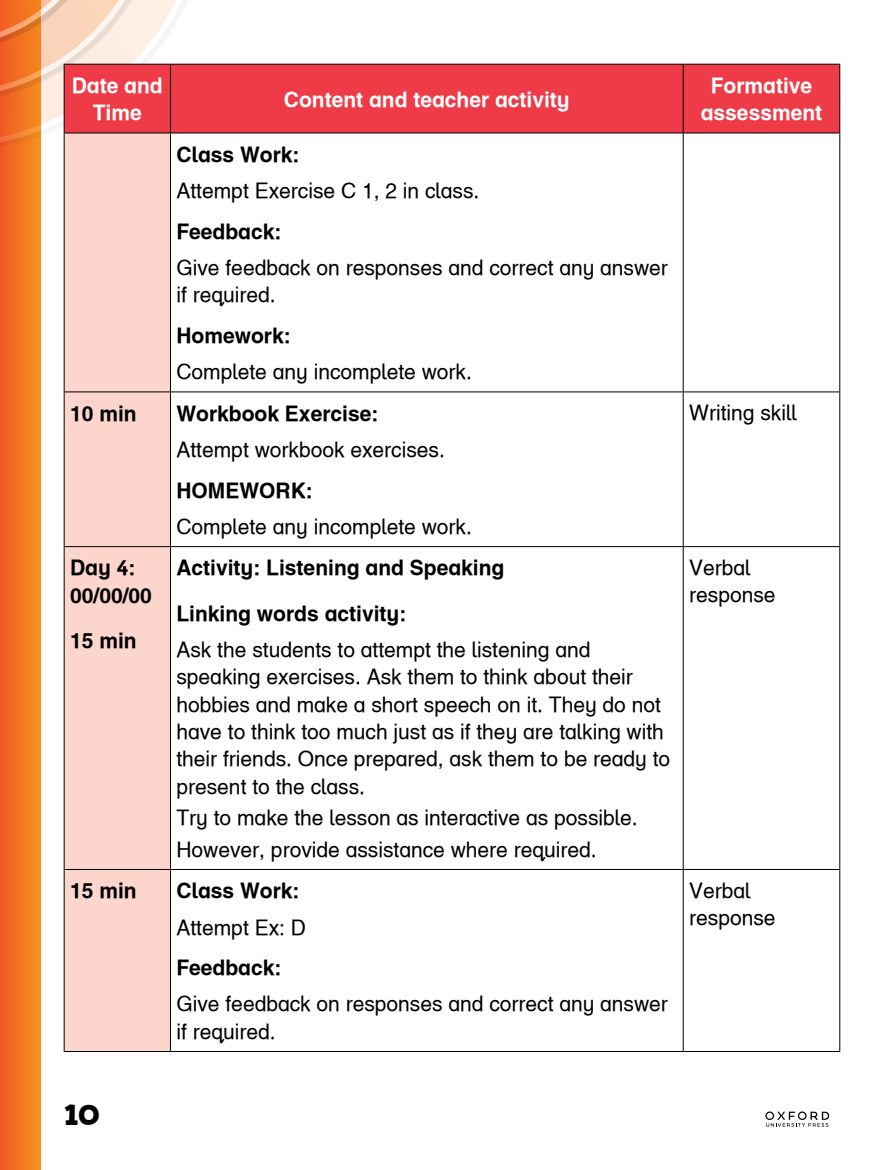
<style>
.page{position:relative;width:893px;height:1170px;background:#fff}
.page>*{position:absolute;margin:0;border:0;box-sizing:border-box;transform-origin:0 0}
.t1{font:700 30.75px "Billy";color:#000}
.t2{font:21px/27.3px "Helvetica Infant OUP";color:#000}
.t3{font:21px/27.3px "Helvetica Infant OUP Bold";color:#000}
.t4{font:21px/27.3px "Helvetica Infant OUP Bold";color:#fff;text-align:center}
</style>
<div class="page">
<div style="left:0;top:0;width:41px;height:1169px;background:linear-gradient(to right,#f05823,#f7931e)"></div>
<svg style="left:0;top:63px;width:239px;height:115px"></svg>
<svg style="left:0;top:0;width:182px;height:122px;background:#f6c19f"></svg>
<div style="left:65px;top:65px;width:774px;height:68px;background:#ef3a47"></div>
<div style="left:65px;top:134px;width:105px;height:917px;background:#fcd6cc"></div>
<hr style="left:64px;top:133px;width:1px;height:258px;background:#000">
<hr style="left:170px;top:133px;width:1px;height:258px;background:#000">
<hr style="left:683px;top:133px;width:1px;height:258px;background:#000">
<hr style="left:839px;top:133px;width:1px;height:258px;background:#000">
<hr style="left:64px;top:391px;width:106px;height:1px;background:#000">
<hr style="left:64px;top:392px;width:1px;height:154px;background:#000">
<hr style="left:170px;top:391px;width:513px;height:1px;background:#000">
<hr style="left:170px;top:392px;width:1px;height:154px;background:#000">
<hr style="left:683px;top:391px;width:157px;height:1px;background:#000">
<hr style="left:683px;top:392px;width:1px;height:154px;background:#000">
<hr style="left:839px;top:392px;width:1px;height:154px;background:#000">
<hr style="left:64px;top:64px;width:106px;height:1px;background:#000">
<hr style="left:64px;top:65px;width:1px;height:68px;background:#000">
<hr style="left:170px;top:64px;width:513px;height:1px;background:#000">
<hr style="left:170px;top:65px;width:1px;height:68px;background:#000">
<hr style="left:683px;top:64px;width:157px;height:1px;background:#000">
<hr style="left:683px;top:65px;width:1px;height:68px;background:#000">
<hr style="left:839px;top:65px;width:1px;height:68px;background:#000">
<hr style="left:64px;top:133px;width:106px;height:1px;background:#000">
<hr style="left:170px;top:133px;width:513px;height:1px;background:#000">
<hr style="left:683px;top:133px;width:157px;height:1px;background:#000">
<hr style="left:64px;top:546px;width:106px;height:1px;background:#000">
<hr style="left:64px;top:547px;width:1px;height:322px;background:#000">
<hr style="left:170px;top:546px;width:513px;height:1px;background:#000">
<hr style="left:170px;top:547px;width:1px;height:322px;background:#000">
<hr style="left:683px;top:546px;width:157px;height:1px;background:#000">
<hr style="left:683px;top:547px;width:1px;height:322px;background:#000">
<hr style="left:839px;top:547px;width:1px;height:322px;background:#000">
<hr style="left:64px;top:869px;width:106px;height:1px;background:#000">
<hr style="left:64px;top:869px;width:1px;height:182px;background:#000">
<hr style="left:170px;top:869px;width:513px;height:1px;background:#000">
<hr style="left:170px;top:869px;width:1px;height:182px;background:#000">
<hr style="left:683px;top:869px;width:157px;height:1px;background:#000">
<hr style="left:683px;top:869px;width:1px;height:182px;background:#000">
<hr style="left:839px;top:869px;width:1px;height:182px;background:#000">
<hr style="left:64px;top:1051px;width:106px;height:1px;background:#000">
<hr style="left:170px;top:1051px;width:513px;height:1px;background:#000">
<hr style="left:683px;top:1051px;width:157px;height:1px;background:#000">
<svg style="left:765px;top:1111px;width:64px;height:15px"></svg>
<p class="t4" style="left:72px;top:72px;width:92px">Date and<br>Time</p>
<p class="t4" style="left:284px;top:85px;width:287px">Content and teacher activity</p>
<p class="t3" style="left:176px;top:140px;width:125px">Class Work:</p>
<p class="t2" style="left:176px;top:177px;width:304px">Attempt Exercise C 1, 2 in class.</p>
<p class="t3" style="left:176px;top:217px;width:107px">Feedback:</p>
<p class="t2" style="left:176px;top:254px;width:493px">Give feedback on responses and correct any answer if required.</p>
<p class="t3" style="left:176px;top:321px;width:116px">Homework:</p>
<p class="t2" style="left:176px;top:358px;width:297px">Complete any incomplete work.</p>
<p class="t3" style="left:70px;top:399px;width:68px">10 min</p>
<p class="t3" style="left:176px;top:399px;width:203px">Workbook Exercise:</p>
<p class="t2" style="left:176px;top:436px;width:270px">Attempt workbook exercises.</p>
<p class="t3" style="left:176px;top:476px;width:138px">HOMEWORK:</p>
<p class="t2" style="left:176px;top:513px;width:297px">Complete any incomplete work.</p>
<p class="t3" style="left:70px;top:554px;width:83px">Day 4:<br>00/00/00</p>
<p class="t3" style="left:70px;top:626px;width:68px">15 min</p>
<p class="t3" style="left:176px;top:545px;width:329px;line-height:45.3px">Activity: Listening and Speaking<br>Linking words activity:</p>
<p class="t2" style="left:176px;top:636px;width:495px">Ask the students to attempt the listening and speaking exercises. Ask them to think about their hobbies and make a short speech on it. They do not have to think too much just as if they are talking with their friends. Once prepared, ask them to be ready to present to the class.</p>
<p class="t2" style="left:176px;top:802px;width:463px;line-height:31.5px">Try to make the lesson as interactive as possible.<br>However, provide assistance where required.</p>
<p class="t3" style="left:70px;top:876px;width:68px">15 min</p>
<p class="t3" style="left:176px;top:876px;width:125px">Class Work:</p>
<p class="t2" style="left:176px;top:913px;width:131px">Attempt Ex: D</p>
<p class="t3" style="left:176px;top:953px;width:107px">Feedback:</p>
<p class="t2" style="left:176px;top:990px;width:493px">Give feedback on responses and correct any answer if required.</p>
<p class="t4" style="left:701px;top:72px;width:123px">Formative assessment</p>
<p class="t2" style="left:689px;top:399px;width:109px">Writing skill</p>
<p class="t2" style="left:689px;top:553px;width:88px">Verbal response</p>
<p class="t2" style="left:689px;top:876px;width:88px">Verbal response</p>
<h1 class="t1" style="left:65px;top:1097px;width:36px">10</h1>
</div>
